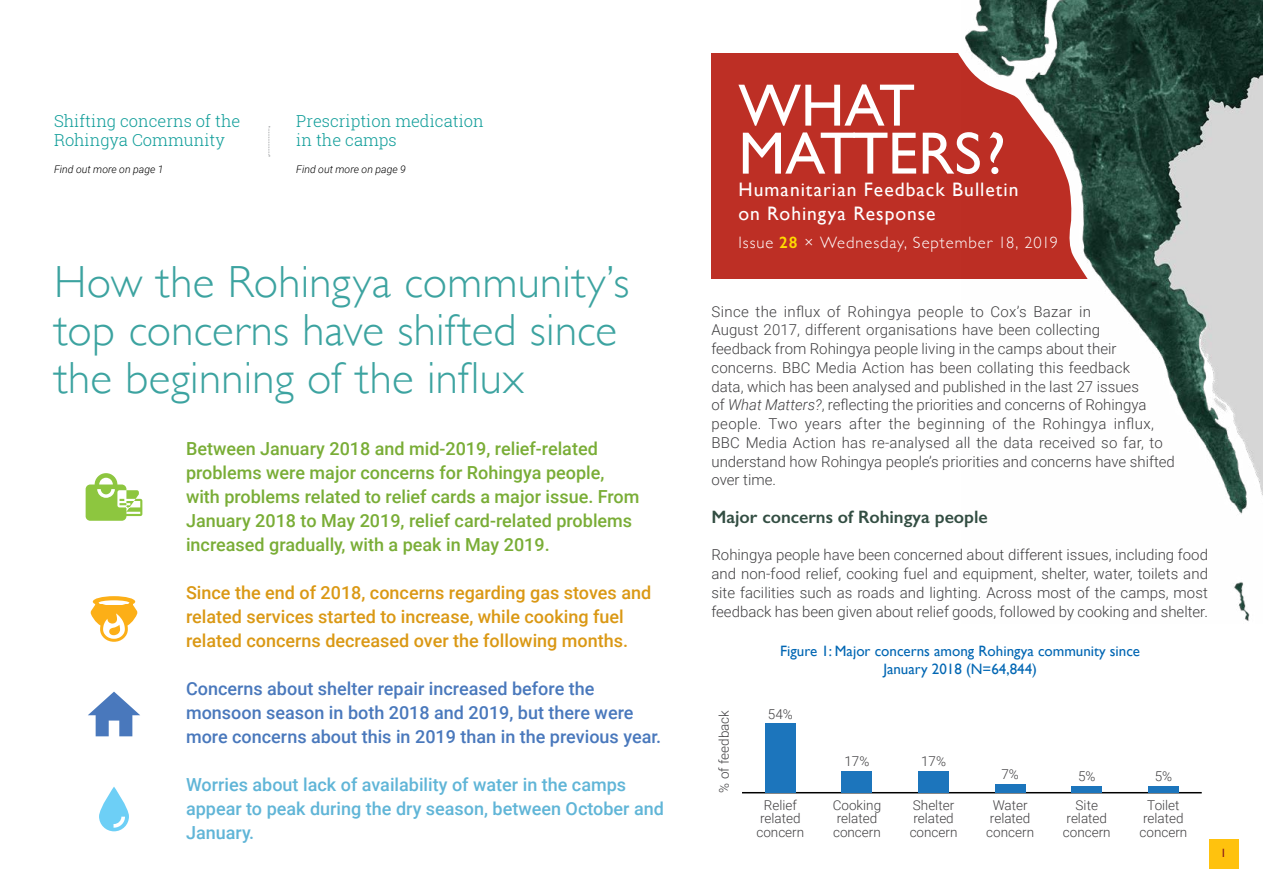
<style>
.page{position:relative;width:1263px;height:893px;background:#fff}
.page>*{position:absolute;margin:0;border:0;box-sizing:border-box;transform-origin:0 0}
.t1{font:60px/48px "Gill Sans";color:#fff}
.t2{font:300 45px/48px "Gill Sans";letter-spacing:.005em;color:#3ca3a0}
.t3{font:19.5px/23.4px "Gill Sans";letter-spacing:.05em;color:#fff}
.t4{font:500 18px/24px "Roboto";color:#79ad36}
.t5{font:500 18px/24px "Roboto";color:#da9814}
.t6{font:500 18px/24px "Roboto";color:#4978bc}
.t7{font:500 18px/24px "Roboto";color:#60b5d7}
.t8{font:600 18px "Gill Sans";color:#334e43}
.t9{font:300 16.5px/18.8px "Roboto Slab";color:#0d9c98}
.t10{font:300 16.5px "Gill Sans";letter-spacing:.06em;color:#fff}
.t11{font:300 15px/18.8px "Roboto";color:#414042}
.t12{font:15px/18px "Gill Sans";color:#0066b3;text-align:center}
.t13{font:300 13.5px/13.5px "Roboto";color:#414042;text-align:center}
.t14{font:12px "Gill Sans";color:#89181a}
.t15{font:italic 300 10.5px "Roboto";color:#000}
.s1{font-weight:600;color:#ffda00}
.s2{font-style:italic}
</style>
<div class="page">
<div style="left:711px;top:54px;width:513px;height:225px;background:#bd2f25"></div>
<svg style="left:268px;top:126px;width:2px;height:31px"></svg>
<hr style="left:742px;top:792px;width:460px;height:1px;background:#000">
<div style="left:765px;top:723px;width:31px;height:70px;background:#1c75bc"></div>
<div style="left:842px;top:771px;width:30px;height:22px;background:#1c75bc"></div>
<div style="left:918px;top:771px;width:31px;height:22px;background:#1c75bc"></div>
<div style="left:995px;top:784px;width:30px;height:9px;background:#1c75bc"></div>
<div style="left:1071px;top:786px;width:31px;height:7px;background:#1c75bc"></div>
<div style="left:1148px;top:786px;width:31px;height:7px;background:#1c75bc"></div>
<svg style="left:90px;top:596px;width:48px;height:46px"></svg>
<svg style="left:86px;top:473px;width:56px;height:48px"></svg>
<svg style="left:88px;top:692px;width:52px;height:44px"></svg>
<svg style="left:99px;top:787px;width:30px;height:44px"></svg>
<img style="left:961px;top:0;width:302px;height:622px">
<div style="left:1209px;top:839px;width:29px;height:29px;background:#ffc20e"></div>
<p class="t9" style="left:54px;top:111px;width:188px">Shifting concerns of the<br>Rohingya Community</p>
<p class="t15" style="left:54px;top:162px;width:111px">Find out more on page 1</p>
<p class="t9" style="left:296px;top:111px;width:189px">Prescription medication in the camps</p>
<p class="t15" style="left:296px;top:162px;width:111px">Find out more on page 9</p>
<h2 class="t2" style="left:54px;top:257px;width:577px">How the Rohingya community’s top concerns have shifted since the beginning of the influx</h2>
<p class="t4" style="left:186px;top:436px;width:455px">Between January 2018 and mid-2019, relief-related problems were major concerns for Rohingya people, with problems related to relief cards a major issue. From January 2018 to May 2019, relief card-related problems increased gradually, with a peak in May 2019.</p>
<p class="t5" style="left:186px;top:580px;width:467px">Since the end of 2018, concerns regarding gas stoves and related services started to increase, while cooking fuel related concerns decreased over the following months.</p>
<p class="t6" style="left:186px;top:676px;width:477px">Concerns about shelter repair increased before the monsoon season in both 2018 and 2019, but there were more concerns about this in 2019 than in the previous year.</p>
<p class="t7" style="left:186px;top:772px;width:479px">Worries about lack of availability of water in the camps appear to peak during the dry season, between October and<br>January.</p>
<h1 class="t1" style="left:738px;top:81px;width:269px">WHAT<br>MATTERS?</h1>
<h3 class="t3" style="left:738px;top:178px;width:281px">Humanitarian Feedback Bulletin on Rohingya Response</h3>
<p class="t10" style="left:738px;top:230px;width:321px">Issue <span class="s1">28</span> × Wednesday, September 18, 2019</p>
<p class="t11" style="left:711px;top:301px;width:465px">Since the influx of Rohingya people to Cox’s Bazar in<br>August 2017, different organisations have been collecting<br>feedback from Rohingya people living in the camps about their concerns. BBC Media Action has been collating this feedback<br>data, which has been analysed and published in the last 27 issues<br>of <span class="s2">What Matters?</span>, reflecting the priorities and concerns of Rohingya people. Two years after the beginning of the Rohingya influx, BBC Media Action has re-analysed all the data received so far, to understand how Rohingya people’s priorities and concerns have shifted over time.</p>
<p class="t8" style="left:711px;top:506px;width:278px">Major concerns of Rohingya people</p>
<p class="t11" style="left:711px;top:545px;width:498px;text-align:justify">Rohingya people have been concerned about different issues, including food and non-food relief, cooking fuel and equipment, shelter, water, toilets and site facilities such as roads and lighting. Across most of the camps, most feedback has been given about relief goods, followed by cooking and shelter.</p>
<p class="t12" style="left:780px;top:642px;width:361px">Figure 1: Major concerns among Rohingya community since<br>January 2018 (N=64,844)</p>
<p class="t13" style="left:717px;top:793px;width:84px;rotate:-90deg">% of feedback</p>
<p class="t13" style="left:768px;top:707px;width:26px">54%</p>
<p class="t13" style="left:756px;top:798px;width:49px">Relief related concern</p>
<p class="t13" style="left:844px;top:753px;width:26px">17%</p>
<p class="t13" style="left:921px;top:753px;width:26px">17%</p>
<p class="t13" style="left:833px;top:798px;width:50px;text-align:left">Cooking related concern</p>
<p class="t13" style="left:910px;top:798px;width:49px;text-align:left">Shelter related concern</p>
<p class="t13" style="left:1001px;top:767px;width:19px">7%</p>
<p class="t13" style="left:1078px;top:768px;width:19px">5%</p>
<p class="t13" style="left:1155px;top:768px;width:19px">5%</p>
<p class="t13" style="left:986px;top:798px;width:49px">Water related concern</p>
<p class="t13" style="left:1063px;top:798px;width:49px">Site related concern</p>
<p class="t13" style="left:1139px;top:798px;width:49px">Toilet related concern</p>
<p class="t14" style="left:1220px;top:846px;width:7px">1</p>
</div>
